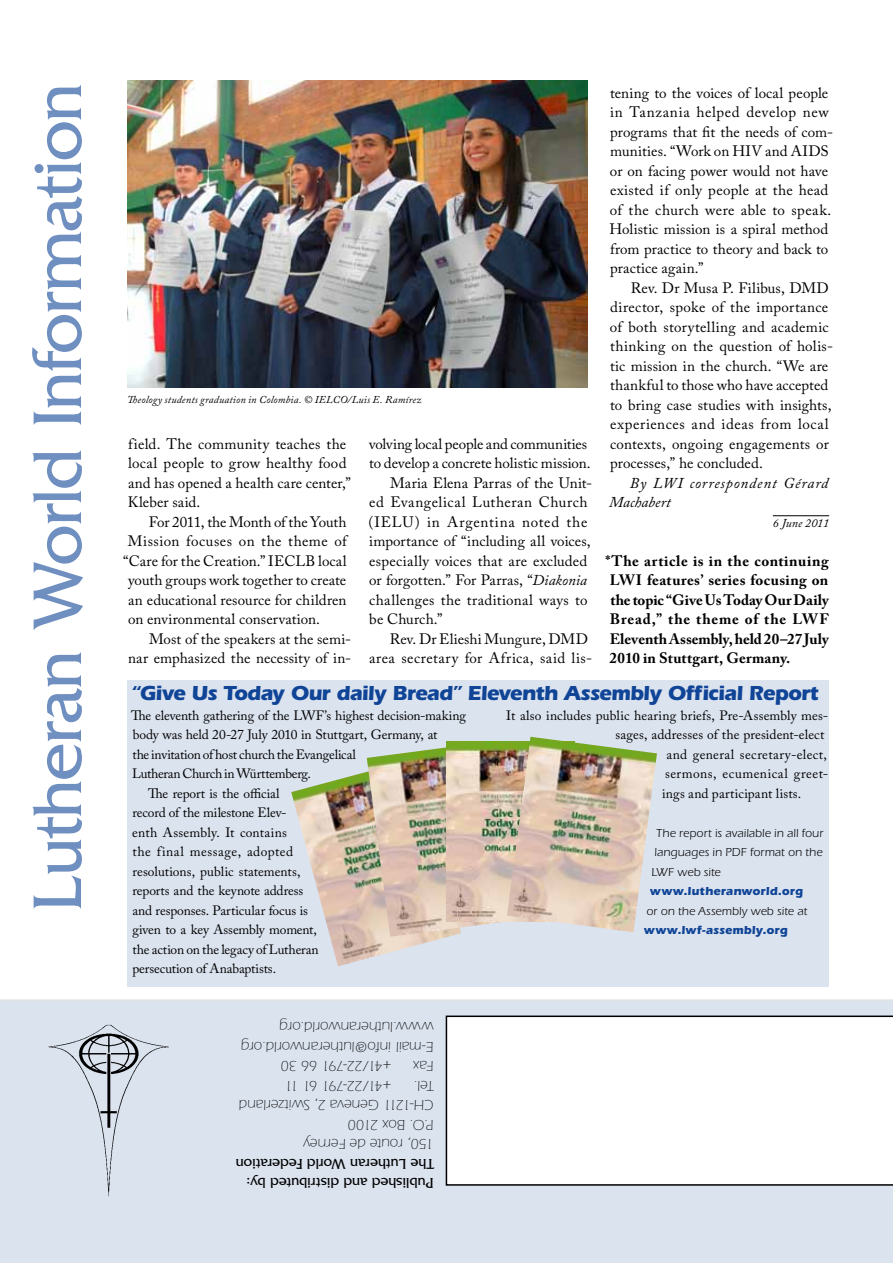
<style>
.page{position:relative;width:893px;height:1263px;background:#fff}
.page>*{position:absolute;margin:0;border:0;box-sizing:border-box;transform-origin:0 0}
.t1{font:72px "Friz Quadrata";letter-spacing:-.02em;color:#6f8fc0}
.t2{font:700 21px "Itc Eras";letter-spacing:-.03em;color:#0f4496}
.t3{font:15px/19.5px "Adobe Caslon Pro";letter-spacing:.01em;color:#000}
.t4{font:700 15px/19.5px "Adobe Caslon Pro";letter-spacing:.005em;color:#000;text-align:justify}
.t5{font:300 15px/19.5px "Itc Eras";color:#000}
.t6{font:15px "Adobe Caslon Pro";letter-spacing:.03em;color:#000}
.t7{font:15px/19.5px "Friz Quadrata";letter-spacing:-.005em;color:#000}
.t8{font:italic 15px/19.5px "Adobe Caslon Pro";letter-spacing:.05em;color:#000}
.t9{font:15px "Adobe Caslon Pro";letter-spacing:.035em;color:#000}
.t10{font:15px "Adobe Caslon Pro";letter-spacing:-.015em;color:#000}
.t11{font:15px "Adobe Caslon Pro";letter-spacing:.055em;color:#000}
.t12{font:300 15px "Itc Eras";letter-spacing:-.085em;color:#000}
.t13{font:300 15px "Itc Eras";letter-spacing:-.025em;color:#000}
.t14{font:13.5px "Adobe Caslon Pro";color:#000}
.t15{font:13.5px "Adobe Caslon Pro";letter-spacing:-.02em;color:#000}
.t16{font:13.5px "Adobe Caslon Pro";letter-spacing:.03em;color:#000}
.t17{font:13.5px "Adobe Caslon Pro";letter-spacing:.04em;color:#000}
.t18{font:13.5px "Adobe Caslon Pro";letter-spacing:.035em;color:#000}
.t19{font:12px/19.5px "Itc Eras";letter-spacing:.01em;color:#000;text-align:justify}
.t20{font:700 12px "Itc Eras";letter-spacing:.015em;color:#0f4496}
.t21{font:italic 12px "Adobe Caslon Pro";letter-spacing:.005em;color:#000}
.t22{font:italic 10.5px "Adobe Caslon Pro";letter-spacing:.015em;color:#000}
.s1{font-style:italic}
</style>
<div class="page">
<div style="left:0;top:999px;width:893px;height:264px;background:#dbe3ef"></div>
<svg style="left:446px;top:1015px;width:447px;height:171px"></svg>
<img style="left:38px;top:1013px;width:141px;height:197px">
<hr style="left:773px;top:515px;width:56px;height:1px;background:#000">
<img style="left:128px;top:81px;width:460px;height:306px">
<div style="left:128px;top:680px;width:701px;height:306px;background:#dbe3ef"></div>
<img style="left:291px;top:771px;width:156px;height:195px">
<img style="left:367px;top:747px;width:140px;height:190px">
<img style="left:446px;top:741px;width:61px;height:180px">
<img style="left:507px;top:737px;width:150px;height:195px">
<h1 class="t1" style="left:17px;top:912px;width:830px;rotate:-90deg">Lutheran World Information</h1>
<p class="t22" style="left:127px;top:394px;width:296px">Theology students graduation in Colombia. © IELCO/Luis E. Ramírez</p>
<p class="t3" style="left:128px;top:434px;width:225px">field. The community teaches the local people to grow healthy food and has opened a health care center,”<br>Kleber said.</p>
<p class="t10" style="left:149px;top:513px;width:199px">For 2011, the Month of the Youth</p>
<p class="t6" style="left:128px;top:532px;width:220px">Mission focuses on the theme of</p>
<p class="t3" style="left:123px;top:551px;width:225px">“Care for the Creation.” IECLB local</p>
<p class="t3" style="left:128px;top:570px;width:220px">youth groups work together to create</p>
<p class="t3" style="left:128px;top:590px;width:220px">an educational resource for children</p>
<p class="t3" style="left:128px;top:609px;width:193px">on environmental conservation.</p>
<p class="t3" style="left:149px;top:629px;width:204px">Most of the speakers at the semi-</p>
<p class="t3" style="left:128px;top:648px;width:224px">nar emphasized the necessity of in-</p>
<p class="t3" style="left:369px;top:434px;width:220px">volving local people and communities</p>
<p class="t3" style="left:369px;top:453px;width:223px">to develop a concrete holistic mission.</p>
<p class="t3" style="left:390px;top:473px;width:204px">Maria Elena Parras of the Unit-</p>
<p class="t9" style="left:369px;top:493px;width:220px">ed Evangelical Lutheran Church</p>
<p class="t11" style="left:368px;top:513px;width:220px">(IELU) in Argentina noted the</p>
<p class="t3" style="left:369px;top:531px;width:223px">importance of “including all voices,</p>
<p class="t3" style="left:369px;top:551px;width:220px">especially voices that are excluded</p>
<p class="t3" style="left:369px;top:570px;width:220px">or forgotten.” For Parras, “<span class="s1">Diakonia</span></p>
<p class="t3" style="left:369px;top:590px;width:220px">challenges the traditional ways to</p>
<p class="t3" style="left:369px;top:609px;width:75px">be Church.”</p>
<p class="t3" style="left:390px;top:629px;width:200px">Rev. Dr Elieshi Mungure, DMD</p>
<p class="t6" style="left:369px;top:649px;width:225px">area secretary for Africa, said lis-</p>
<p class="t3" style="left:609px;top:83px;width:225px">tening to the voices of local people in Tanzania helped develop new programs that fit the needs of com&shy;munities. “Work on HIV and AIDS or on facing power would not have existed if only people at the head of the church were able to speak.<br>Holistic mission is a spiral method from practice to theory and back to practice again.”</p>
<p class="t3" style="left:610px;top:278px;width:225px;text-indent:21px">Rev. Dr Musa P. Filibus, DMD director, spoke of the importance of both storytelling and academic thinking on the question of holis&shy;tic mission in the church. “We are thankful to those who have accepted to bring case studies with insights, experiences and ideas from local contexts, ongoing engagements or processes,” he concluded.</p>
<p class="t8" style="left:609px;top:473px;width:221px;text-indent:21px">By LWI correspondent Gérard<br>Machabert</p>
<p class="t21" style="left:773px;top:515px;width:58px">6 June 2011</p>
<p class="t4" style="left:605px;top:551px;width:225px">*The article is in the continuing LWI features’ series focusing on the topic “Give Us Today Our Daily Bread,” the theme of the LWF Eleventh Assembly, held 20–27 July 2010 in Stuttgart, Germany.</p>
<h2 class="t2" style="left:131px;top:681px;width:689px">“Give Us Today Our daily Bread” Eleventh Assembly Official Report</h2>
<p class="t14" style="left:131px;top:707px;width:336px">The eleventh gathering of the LWF’s highest decision-making</p>
<p class="t14" style="left:133px;top:727px;width:306px">body was held 20-27 July 2010 in Stuttgart, Germany, at</p>
<p class="t14" style="left:132px;top:746px;width:225px">the invitation of host church the Evangelical</p>
<p class="t15" style="left:132px;top:766px;width:180px">Lutheran Church in Württemberg.</p>
<p class="t14" style="left:148px;top:785px;width:133px">The report is the official</p>
<p class="t14" style="left:132px;top:805px;width:156px">record of the milestone Elev-</p>
<p class="t14" style="left:132px;top:824px;width:156px">enth Assembly. It contains</p>
<p class="t18" style="left:132px;top:844px;width:162px">the final message, adopted</p>
<p class="t14" style="left:132px;top:863px;width:170px">resolutions, public statements,</p>
<p class="t14" style="left:132px;top:883px;width:172px">reports and the keynote address</p>
<p class="t14" style="left:132px;top:902px;width:177px">and responses. Particular focus is</p>
<p class="t14" style="left:132px;top:922px;width:186px">given to a key Assembly moment,</p>
<p class="t14" style="left:132px;top:941px;width:188px">the action on the legacy of Lutheran</p>
<p class="t14" style="left:132px;top:961px;width:145px">persecution of Anabaptists.</p>
<p class="t14" style="left:506px;top:707px;width:323px">It also includes public hearing briefs, Pre-Assembly mes-</p>
<p class="t14" style="left:615px;top:727px;width:210px">sages, addresses of the president-elect</p>
<p class="t16" style="left:666px;top:746px;width:162px">and general secretary-elect,</p>
<p class="t17" style="left:665px;top:766px;width:165px">sermons, ecumenical greet-</p>
<p class="t14" style="left:662px;top:785px;width:141px">ings and participant lists.</p>
<p class="t19" style="left:651px;top:823px;width:173px;text-indent:5px">The report is available in all four languages in PDF format on the LWF web site</p>
<p class="t20" style="left:650px;top:884px;width:155px">www.lutheranworld.org</p>
<p class="t19" style="left:646px;top:901px;width:162px">or on the Assembly web site at</p>
<p class="t20" style="left:644px;top:923px;width:146px">www.lwf-assembly.org</p>
<p class="t5" style="left:434px;top:1076px;width:194px;rotate:-180deg">Fax<br>E-mail info@lutheranworld.org www.lutheranworld.org</p>
<p class="t13" style="left:391px;top:1074px;width:112px;rotate:-180deg">+41/22-791 66 30</p>
<p class="t12" style="left:391px;top:1094px;width:108px;rotate:-180deg">+41/22-791 61 11</p>
<p class="t5" style="left:434px;top:1095px;width:21px;rotate:-180deg">Tel.</p>
<p class="t5" style="left:434px;top:1115px;width:196px;rotate:-180deg">CH-1211 Geneva 2, Switzerland</p>
<p class="t5" style="left:434px;top:1134px;width:87px;rotate:-180deg">P.O. Box 2100</p>
<p class="t5" style="left:434px;top:1154px;width:132px;rotate:-180deg">150, route de Ferney</p>
<p class="t7" style="left:434px;top:1193px;width:199px;rotate:-180deg">Published and distributed by:<br>The Lutheran World Federation</p>
</div>
